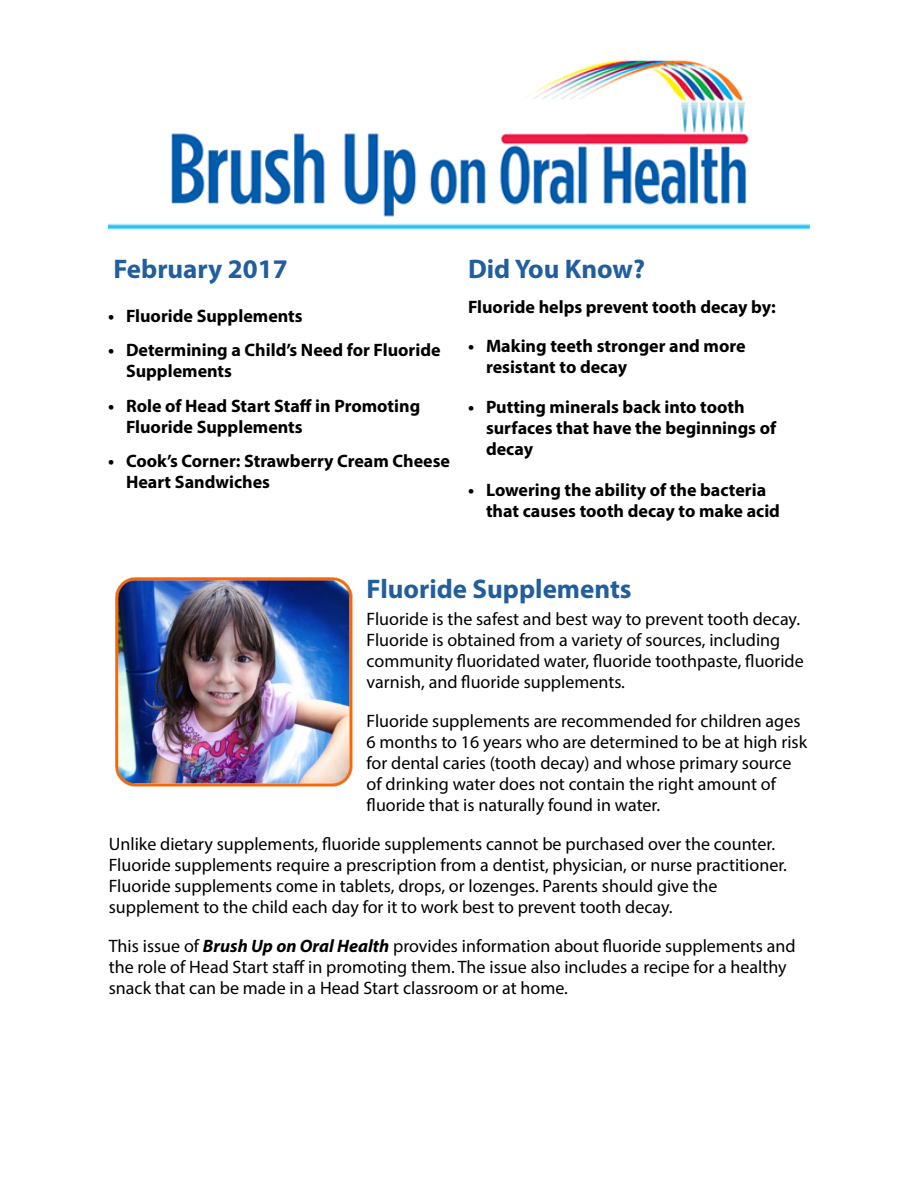
<style>
.page{position:relative;width:918px;height:1188px;background:#fff}
.page>*{position:absolute;margin:0;border:0;box-sizing:border-box;transform-origin:0 0}
.Heading_1{font:700 27px "Myriad Pro";color:#215e9e}
.Body_text{font:18px/21px "Myriad Pro";color:#000}
.List_Bullet{font:700 18px/21px "Myriad Pro";color:#000}
.s1{font-weight:700;font-style:italic}
</style>
<div class="page">
<img style="left:108px;top:60px;width:702px;height:170px">
<img style="left:115px;top:578px;width:237px;height:209px">
<h1 class="Heading_1" style="left:113px;top:252px;width:176px">February 2017</h1>
<p class="List_Bullet" style="left:108px;top:305px;width:196px">• Fluoride Supplements</p>
<p class="List_Bullet" style="left:126px;top:339px;width:316px;text-indent:-18px">• Determining a Child’s Need for Fluoride<br>Supplements</p>
<p class="List_Bullet" style="left:126px;top:395px;width:296px;text-indent:-18px">• Role of Head Start Staff in Promoting<br>Fluoride Supplements</p>
<p class="List_Bullet" style="left:126px;top:450px;width:325px;text-indent:-18px">• Cook’s Corner: Strawberry Cream Cheese<br>Heart Sandwiches</p>
<h1 class="Heading_1" style="left:468px;top:252px;width:179px">Did You Know?</h1>
<p class="List_Bullet" style="left:468px;top:296px;width:309px">Fluoride helps prevent tooth decay by:</p>
<p class="List_Bullet" style="left:486px;top:335px;width:261px;text-indent:-18px">• Making teeth stronger and more resistant to decay</p>
<p class="List_Bullet" style="left:486px;top:396px;width:292px;text-indent:-18px">• Putting minerals back into tooth surfaces that have the beginnings of decay</p>
<p class="List_Bullet" style="left:486px;top:479px;width:296px;text-indent:-18px">• Lowering the ability of the bacteria that causes tooth decay to make acid</p>
<h1 class="Heading_1" style="left:367px;top:571px;width:267px">Fluoride Supplements</h1>
<p class="Body_text" style="left:367px;top:608px;width:439px">Fluoride is the safest and best way to prevent tooth decay.<br>Fluoride is obtained from a variety of sources, including community fluoridated water, fluoride toothpaste, fluoride varnish, and fluoride supplements.</p>
<p class="Body_text" style="left:367px;top:710px;width:442px">Fluoride supplements are recommended for children ages 6 months to 16 years who are determined to be at high risk for dental caries (tooth decay) and whose primary source of drinking water does not contain the right amount of fluoride that is naturally found in water.</p>
<p class="Body_text" style="left:109px;top:833px;width:680px">Unlike dietary supplements, fluoride supplements cannot be purchased over the counter.<br>Fluoride supplements require a prescription from a dentist, physician, or nurse practitioner.<br>Fluoride supplements come in tablets, drops, or lozenges. Parents should give the supplement to the child each day for it to work best to prevent tooth decay.</p>
<p class="Body_text" style="left:109px;top:935px;width:688px">This issue of <span class="s1">Brush Up on Oral Health</span> provides information about fluoride supplements and the role of Head Start staff in promoting them. The issue also includes a recipe for a healthy snack that can be made in a Head Start classroom or at home.</p>
</div>
